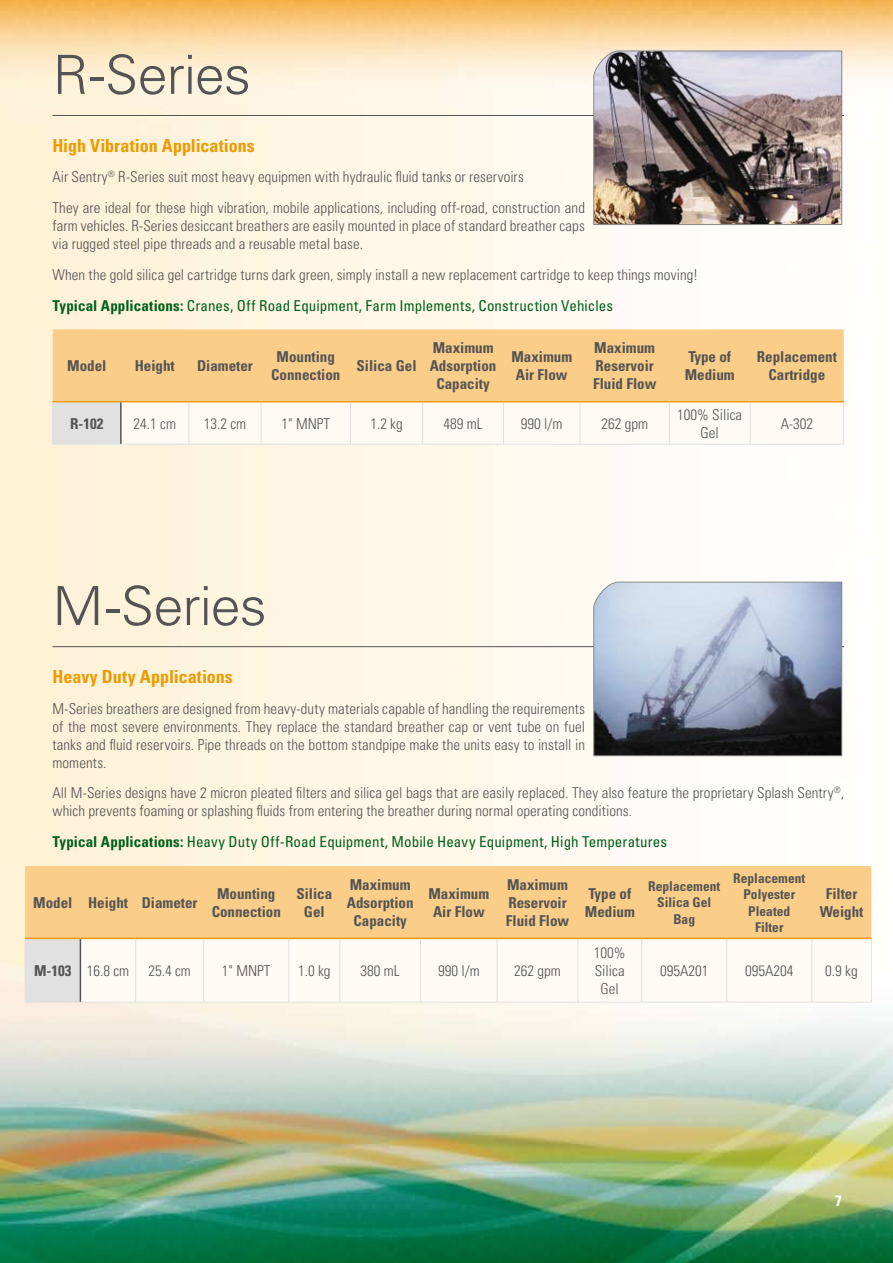
<style>
.page{position:relative;width:893px;height:1263px;background:#fff}
.page>*{position:absolute;margin:0;border:0;box-sizing:border-box;transform-origin:0 0}
.t1{font:300 54px "Univers";letter-spacing:-.02em;color:#545454}
.t2{font:700 condensed 18px "Univers";color:#ee9b00}
.t3{font:300 condensed 15px/18px "Univers";letter-spacing:.005em;color:#545454}
.t4{font:700 condensed 15px/18px "Univers";color:#545454;text-align:center}
.t5{font:condensed 15px "Univers";letter-spacing:.01em;color:#005f1a}
.t6{font:700 condensed 15px "Univers";color:#fff}
.t7{font:700 condensed 13.5px/16.2px "Univers";color:#545454;text-align:center}
.s1{font-weight:700;color:#005f1a}
.s2{font-weight:400;color:#005f1a}
.s3{font-weight:700}
</style>
<div class="page">
<img style="left:0;top:0;width:893px;height:1263px">
<hr style="left:52px;top:115px;width:792px;height:1px;background:#545454">
<div style="left:53px;top:329px;width:791px;height:72px;background:#facd89"></div>
<div style="left:53px;top:402px;width:68px;height:42px;background:#e1e1e1"></div>
<div style="left:122px;top:402px;width:721px;height:42px;background:#fffaf3"></div>
<hr style="left:188px;top:402px;width:1px;height:42px;background:#e1e1e1">
<hr style="left:261px;top:402px;width:1px;height:42px;background:#e1e1e1">
<hr style="left:350px;top:402px;width:1px;height:42px;background:#e1e1e1">
<hr style="left:422px;top:402px;width:1px;height:42px;background:#e1e1e1">
<hr style="left:503px;top:402px;width:1px;height:42px;background:#e1e1e1">
<hr style="left:580px;top:402px;width:1px;height:42px;background:#e1e1e1">
<hr style="left:669px;top:402px;width:1px;height:42px;background:#e1e1e1">
<hr style="left:750px;top:402px;width:1px;height:42px;background:#e1e1e1">
<hr style="left:843px;top:402px;width:1px;height:42px;background:#e1e1e1">
<hr style="left:121px;top:444px;width:68px;height:1px;background:#e1e1e1">
<hr style="left:189px;top:444px;width:72px;height:1px;background:#e1e1e1">
<hr style="left:261px;top:444px;width:89px;height:1px;background:#e1e1e1">
<hr style="left:350px;top:444px;width:73px;height:1px;background:#e1e1e1">
<hr style="left:423px;top:444px;width:80px;height:1px;background:#e1e1e1">
<hr style="left:503px;top:444px;width:77px;height:1px;background:#e1e1e1">
<hr style="left:580px;top:444px;width:89px;height:1px;background:#e1e1e1">
<hr style="left:669px;top:444px;width:81px;height:1px;background:#e1e1e1">
<hr style="left:750px;top:444px;width:94px;height:1px;background:#e1e1e1">
<hr style="left:121px;top:401px;width:68px;height:1px;background:#ee9b00">
<hr style="left:189px;top:401px;width:72px;height:1px;background:#ee9b00">
<hr style="left:261px;top:401px;width:89px;height:1px;background:#ee9b00">
<hr style="left:350px;top:401px;width:73px;height:1px;background:#ee9b00">
<hr style="left:423px;top:401px;width:80px;height:1px;background:#ee9b00">
<hr style="left:503px;top:401px;width:77px;height:1px;background:#ee9b00">
<hr style="left:580px;top:401px;width:89px;height:1px;background:#ee9b00">
<hr style="left:669px;top:401px;width:81px;height:1px;background:#ee9b00">
<hr style="left:750px;top:401px;width:94px;height:1px;background:#ee9b00">
<hr style="left:52px;top:401px;width:69px;height:1px;background:#ee9b00">
<hr style="left:52px;top:402px;width:1px;height:42px;background:#e1e1e1">
<hr style="left:52px;top:444px;width:69px;height:1px;background:#e1e1e1">
<hr style="left:120px;top:402px;width:2px;height:42px;background:#545454">
<hr style="left:52px;top:646px;width:792px;height:1px;background:#545454">
<div style="left:25px;top:866px;width:846px;height:72px;background:#facd89"></div>
<div style="left:25px;top:938px;width:55px;height:64px;background:#e1e1e1"></div>
<div style="left:81px;top:939px;width:790px;height:63px;background:#fffaf3"></div>
<hr style="left:135px;top:939px;width:1px;height:63px;background:#e1e1e1">
<hr style="left:203px;top:939px;width:1px;height:63px;background:#e1e1e1">
<hr style="left:288px;top:939px;width:1px;height:63px;background:#e1e1e1">
<hr style="left:339px;top:939px;width:1px;height:63px;background:#e1e1e1">
<hr style="left:420px;top:939px;width:1px;height:63px;background:#e1e1e1">
<hr style="left:497px;top:939px;width:1px;height:63px;background:#e1e1e1">
<hr style="left:578px;top:939px;width:1px;height:63px;background:#e1e1e1">
<hr style="left:641px;top:939px;width:1px;height:63px;background:#e1e1e1">
<hr style="left:726px;top:939px;width:1px;height:63px;background:#e1e1e1">
<hr style="left:811px;top:939px;width:1px;height:63px;background:#e1e1e1">
<hr style="left:871px;top:939px;width:1px;height:63px;background:#e1e1e1">
<hr style="left:80px;top:1002px;width:56px;height:1px;background:#e1e1e1">
<hr style="left:136px;top:1002px;width:68px;height:1px;background:#e1e1e1">
<hr style="left:204px;top:1002px;width:85px;height:1px;background:#e1e1e1">
<hr style="left:289px;top:1002px;width:51px;height:1px;background:#e1e1e1">
<hr style="left:340px;top:1002px;width:81px;height:1px;background:#e1e1e1">
<hr style="left:421px;top:1002px;width:76px;height:1px;background:#e1e1e1">
<hr style="left:497px;top:1002px;width:81px;height:1px;background:#e1e1e1">
<hr style="left:578px;top:1002px;width:64px;height:1px;background:#e1e1e1">
<hr style="left:642px;top:1002px;width:85px;height:1px;background:#e1e1e1">
<hr style="left:727px;top:1002px;width:85px;height:1px;background:#e1e1e1">
<hr style="left:812px;top:1002px;width:60px;height:1px;background:#e1e1e1">
<hr style="left:80px;top:938px;width:56px;height:1px;background:#ee9b00">
<hr style="left:136px;top:938px;width:68px;height:1px;background:#ee9b00">
<hr style="left:204px;top:938px;width:85px;height:1px;background:#ee9b00">
<hr style="left:289px;top:938px;width:51px;height:1px;background:#ee9b00">
<hr style="left:340px;top:938px;width:81px;height:1px;background:#ee9b00">
<hr style="left:421px;top:938px;width:76px;height:1px;background:#ee9b00">
<hr style="left:497px;top:938px;width:81px;height:1px;background:#ee9b00">
<hr style="left:578px;top:938px;width:64px;height:1px;background:#ee9b00">
<hr style="left:642px;top:938px;width:85px;height:1px;background:#ee9b00">
<hr style="left:727px;top:938px;width:85px;height:1px;background:#ee9b00">
<hr style="left:812px;top:938px;width:60px;height:1px;background:#ee9b00">
<hr style="left:25px;top:938px;width:55px;height:1px;background:#ee9b00">
<hr style="left:25px;top:1002px;width:55px;height:1px;background:#e1e1e1">
<hr style="left:80px;top:939px;width:1px;height:63px;background:#545454">
<img style="left:593px;top:51px;width:249px;height:174px">
<svg style="left:593px;top:582px;width:249px;height:174px;background:#8c96a7"></svg>
<h1 class="t1" style="left:52px;top:42px;width:200px">R-Series</h1>
<p class="t2" style="left:52px;top:134px;width:204px">High Vibration Applications</p>
<p class="t3" style="left:52px;top:161px;width:534px;line-height:30.8px">Air Sentry<sup>®</sup> R-Series suit most heavy equipmen with hydraulic fluid tanks or reservoirs<br>They are ideal for these high vibration, mobile applications, including off-road, construction and</p>
<p class="t3" style="left:52px;top:217px;width:534px">farm vehicles. R-Series desiccant breathers are easily mounted in place of standard breather caps via rugged steel pipe threads and a reusable metal base.</p>
<p class="t3" style="left:52px;top:259px;width:647px;line-height:30.8px">When the gold silica gel cartridge turns dark green, simply install a new replacement cartridge to keep things moving!<br><span class="s1">Typical Applications:</span> <span class="s2">Cranes, Off Road Equipment, Farm Implements, Construction Vehicles</span></p>
<p class="t4" style="left:67px;top:357px;width:41px">Model</p>
<p class="t4" style="left:135px;top:357px;width:42px">Height</p>
<p class="t4" style="left:197px;top:357px;width:57px">Diameter</p>
<p class="t4" style="left:271px;top:348px;width:71px">Mounting<br>Connection</p>
<p class="t4" style="left:357px;top:357px;width:62px">Silica Gel</p>
<p class="t4" style="left:430px;top:339px;width:68px">Maximum<br>Adsorption<br>Capacity</p>
<p class="t4" style="left:511px;top:348px;width:62px">Maximum<br>Air Flow</p>
<p class="t4" style="left:593px;top:339px;width:65px;text-align:left">Maximum<br>Reservoir<br>Fluid Flow</p>
<p class="t4" style="left:685px;top:348px;width:51px;text-align:left">Type of<br>Medium</p>
<p class="t4" style="left:757px;top:348px;width:82px">Replacement<br>Cartridge</p>
<p class="t4" style="left:70px;top:414px;width:35px">R-102</p>
<p class="t3" style="left:134px;top:414px;width:44px">24.1 cm</p>
<p class="t3" style="left:204px;top:414px;width:44px">13.2 cm</p>
<p class="t3" style="left:281px;top:414px;width:50px">1" MNPT</p>
<p class="t3" style="left:370px;top:414px;width:34px">1.2 kg</p>
<p class="t3" style="left:444px;top:414px;width:41px">489 mL</p>
<p class="t3" style="left:521px;top:414px;width:43px">990 l/m</p>
<p class="t3" style="left:601px;top:414px;width:48px">262 gpm</p>
<p class="t3" style="left:677px;top:405px;width:66px;text-align:center">100% Silica<br>Gel</p>
<p class="t3" style="left:781px;top:414px;width:34px">A-302</p>
<h1 class="t1" style="left:52px;top:573px;width:216px">M-Series</h1>
<p class="t2" style="left:52px;top:665px;width:182px">Heavy Duty Applications</p>
<p class="t3" style="left:52px;top:699px;width:534px;text-align:justify">M-Series breathers are designed from heavy-duty materials capable of handling the requirements of the most severe environments. They replace the standard breather cap or vent tube on fuel tanks and fluid reservoirs. Pipe threads on the bottom standpipe make the units easy to install in moments.</p>
<p class="t3" style="left:52px;top:784px;width:793px">All M-Series designs have 2 micron pleated filters and silica gel bags that are easily replaced. They also feature the proprietary Splash Sentry<sup>®</sup>, which prevents foaming or splashing fluids from entering the breather during normal operating conditions.</p>
<p class="t5" style="left:52px;top:832px;width:616px"><span class="s3">Typical Applications:</span> Heavy Duty Off-Road Equipment, Mobile Heavy Equipment, High Temperatures</p>
<p class="t4" style="left:33px;top:893px;width:166px">Model Height Diameter</p>
<p class="t4" style="left:212px;top:884px;width:71px">Mounting<br>Connection</p>
<p class="t4" style="left:296px;top:884px;width:37px">Silica<br>Gel</p>
<p class="t4" style="left:347px;top:875px;width:68px">Maximum<br>Adsorption<br>Capacity</p>
<p class="t4" style="left:428px;top:884px;width:62px">Maximum<br>Air Flow</p>
<p class="t4" style="left:506px;top:875px;width:65px;text-align:left">Maximum<br>Reservoir<br>Fluid Flow</p>
<p class="t4" style="left:585px;top:884px;width:51px;text-align:left">Type of<br>Medium</p>
<p class="t7" style="left:648px;top:878px;width:74px">Replacement<br>Silica Gel<br>Bag</p>
<p class="t7" style="left:733px;top:870px;width:74px">Replacement<br>Polyester<br>Pleated<br>Filter</p>
<p class="t4" style="left:820px;top:884px;width:45px">Filter<br>Weight</p>
<p class="t3" style="left:34px;top:962px;width:97px"><span class="s3">M-103</span> 16.8 cm</p>
<p class="t3" style="left:148px;top:962px;width:44px">25.4 cm</p>
<p class="t3" style="left:222px;top:962px;width:50px">1" MNPT</p>
<p class="t3" style="left:298px;top:962px;width:34px">1.0 kg</p>
<p class="t3" style="left:361px;top:962px;width:41px">380 mL</p>
<p class="t3" style="left:438px;top:962px;width:43px">990 l/m</p>
<p class="t3" style="left:514px;top:962px;width:48px">262 gpm</p>
<p class="t3" style="left:594px;top:944px;width:33px;text-align:center">100%<br>Silica<br>Gel</p>
<p class="t3" style="left:660px;top:962px;width:50px">095A201</p>
<p class="t3" style="left:745px;top:962px;width:50px">095A204</p>
<p class="t3" style="left:825px;top:962px;width:34px">0.9 kg</p>
<p class="t6" style="left:835px;top:1191px;width:8px">7</p>
</div>
